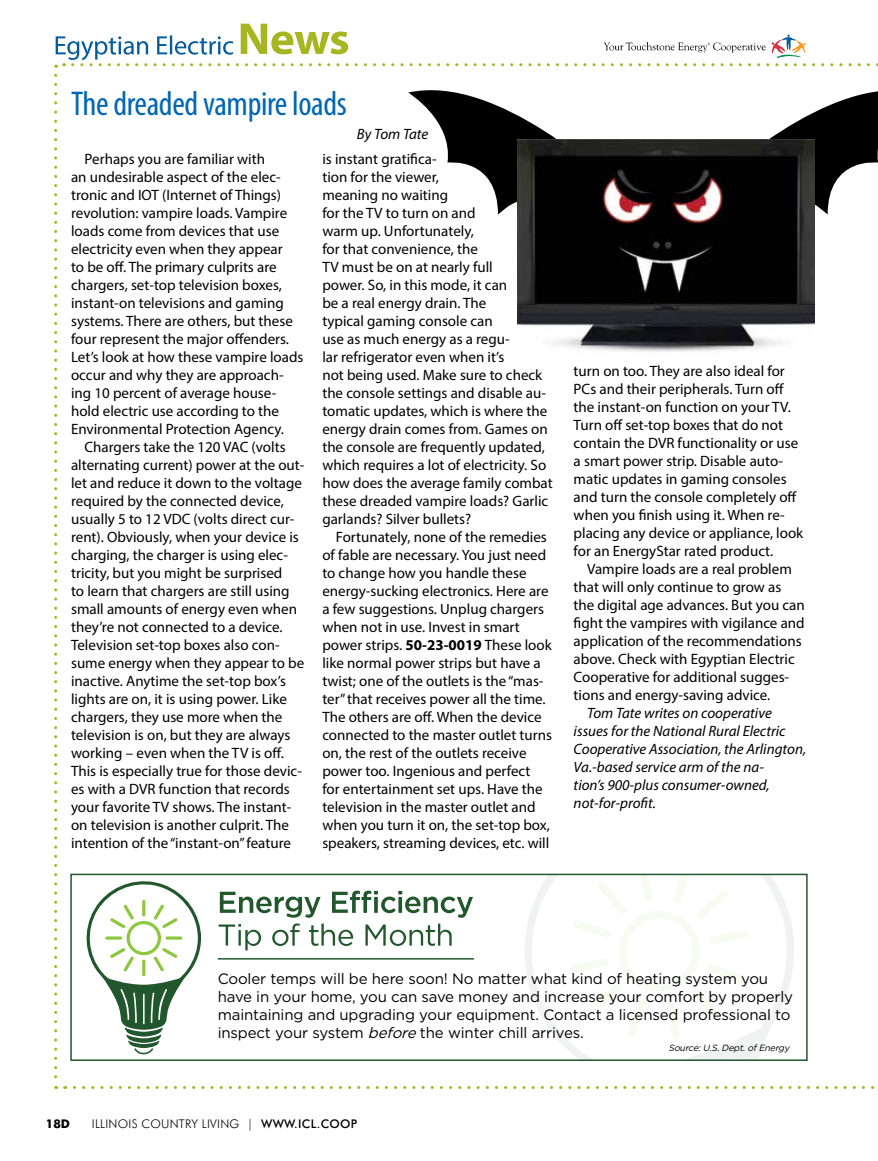
<style>
.page{position:relative;width:878px;height:1161px;background:#fff}
.page>*{position:absolute;margin:0;border:0;box-sizing:border-box;transform-origin:0 0}
.t1{font:condensed 34.5px "Myriad Pro";letter-spacing:-.01em;color:#0066b3}
.t2{font:15px/18px "Myriad Pro";color:#000}
.t3{font:15px/18px "Gotham";letter-spacing:-.01em;color:#000}
.t4{font:italic 15px/18px "Myriad Pro";color:#000}
.t5{font:300 12px "Futura BT";letter-spacing:.02em;color:#000}
.t6{font:700 12px "Futura BT";color:#000}
.t7{font:italic 9px "Gotham";color:#000}
.s1{font-weight:700}
.s2{font-style:italic}
.s3{font-weight:500}
</style>
<div class="page">
<svg style="left:525px;top:874px;width:283px;height:186px"></svg>
<svg style="left:568px;top:877px;width:230px;height:181px"></svg>
<svg style="left:408px;top:90px;width:255px;height:125px"></svg>
<svg style="left:663px;top:91px;width:215px;height:186px"></svg>
<img style="left:517px;top:140px;width:297px;height:212px">
<svg style="left:86px;top:881px;width:115px;height:174px"></svg>
<svg style="left:218px;top:891px;width:255px;height:59px"></svg>
<hr style="left:218px;top:958px;width:256px;height:2px;background:#22572d">
<div style="left:70px;top:874px;width:737px;height:187px;border:2px solid #22572d"></div>
<svg style="left:65px;top:1086px;width:810px;height:3px"></svg>
<svg style="left:54px;top:75px;width:3px;height:1014px"></svg>
<svg style="left:56px;top:24px;width:822px;height:44px"></svg>
<h1 class="t1" style="left:71px;top:82px;width:277px">The dreaded vampire loads</h1>
<p class="t4" style="left:357px;top:125px;width:73px">By Tom Tate</p>
<p class="t2" style="left:71px;top:150px;width:234px;text-indent:14px">Perhaps you are familiar with<br>an undesirable aspect of the elec&shy;tronic and IOT (Internet of Things) revolution: vampire loads. Vampire loads come from devices that use electricity even when they appear<br>to be off. The primary culprits are chargers, set-top television boxes, instant-on televisions and gaming systems. There are others, but these four represent the major offenders.<br>Let’s look at how these vampire loads occur and why they are approach&shy;ing 10 percent of average house&shy;hold electric use according to the Environmental Protection Agency.</p>
<p class="t2" style="left:71px;top:438px;width:235px;text-indent:14px">Chargers take the 120 VAC (volts alternating current) power at the out&shy;let and reduce it down to the voltage required by the connected device, usually 5 to 12 VDC (volts direct cur&shy;rent). Obviously, when your device is charging, the charger is using elec&shy;tricity, but you might be surprised<br>to learn that chargers are still using small amounts of energy even when they’re not connected to a device.<br>Television set-top boxes also con&shy;sume energy when they appear to be inactive. Anytime the set-top box’s lights are on, it is using power. Like chargers, they use more when the television is on, but they are always working – even when the TV is off.<br>This is especially true for those devic&shy;es with a DVR function that records your favorite TV shows. The instant&shy;on television is another culprit. The intention of the “instant-on” feature</p>
<p class="t2" style="left:322px;top:150px;width:232px">is instant gratifica-<br>tion for the viewer,<br>meaning no waiting<br>for the TV to turn on and<br>warm up. Unfortunately,<br>for that convenience, the<br>TV must be on at nearly full<br>power. So, in this mode, it can<br>be a real energy drain. The<br>typical gaming console can<br>use as much energy as a regu-<br>lar refrigerator even when it’s<br>not being used. Make sure to check the console settings and disable au&shy;tomatic updates, which is where the energy drain comes from. Games on the console are frequently updated, which requires a lot of electricity. So how does the average family combat these dreaded vampire loads? Garlic garlands? Silver bullets?</p>
<p class="t2" style="left:322px;top:528px;width:231px;text-indent:14px">Fortunately, none of the remedies of fable are necessary. You just need to change how you handle these energy-sucking electronics. Here are a few suggestions. Unplug chargers when not in use. Invest in smart power strips. <span class="s1">50-23-0019</span> These look like normal power strips but have a twist; one of the outlets is the “mas&shy;ter” that receives power all the time.<br>The others are off. When the device connected to the master outlet turns on, the rest of the outlets receive power too. Ingenious and perfect<br>for entertainment set ups. Have the television in the master outlet and when you turn it on, the set-top box, speakers, streaming devices, etc. will</p>
<p class="t2" style="left:573px;top:362px;width:231px">turn on too. They are also ideal for PCs and their peripherals. Turn off the instant-on function on your TV.<br>Turn off set-top boxes that do not contain the DVR functionality or use a smart power strip. Disable auto&shy;matic updates in gaming consoles and turn the console completely off when you finish using it. When re&shy;placing any device or appliance, look for an EnergyStar rated product.</p>
<p class="t2" style="left:573px;top:560px;width:232px;text-indent:14px">Vampire loads are a real problem that will only continue to grow as the digital age advances. But you can fight the vampires with vigilance and application of the recommendations above. Check with Egyptian Electric Cooperative for additional sugges&shy;tions and energy-saving advice.</p>
<p class="t4" style="left:573px;top:704px;width:234px;text-indent:14px">Tom Tate writes on cooperative issues for the National Rural Electric<br>Cooperative Association, the Arlington,<br>Va.-based service arm of the na-<br>tion’s 900-plus consumer-owned, not-for-profit.</p>
<p class="t3" style="left:218px;top:969px;width:577px">Cooler temps will be here soon! No matter what kind of heating system you have in your home, you can save money and increase your comfort by properly maintaining and upgrading your equipment. Contact a licensed professional to inspect your system <span class="s2">before</span>the winter chill arrives.</p>
<p class="t7" style="left:668px;top:1042px;width:125px">Source:U.S.Dept.ofEnergy</p>
<p class="t6" style="left:46px;top:1116px;width:26px">18d</p>
<p class="t5" style="left:92px;top:1116px;width:267px">ILLINOIS COUNTRY LIVING | <span class="s3">WWW.ICL.COOP</span></p>
</div>
